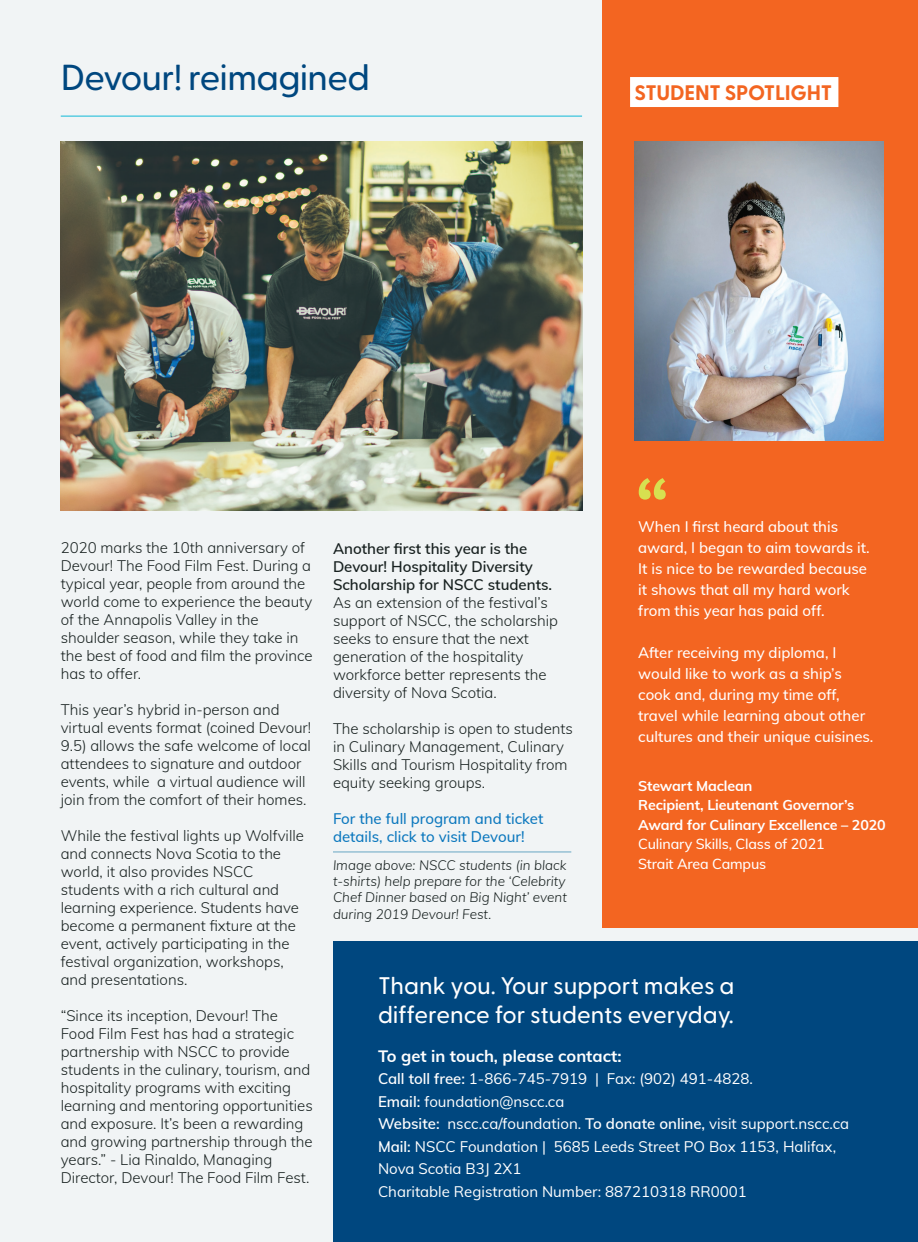
<style>
.page{position:relative;width:918px;height:1242px;background:#f1f4f5}
.page>*{position:absolute;margin:0;border:0;box-sizing:border-box;transform-origin:0 0}
.t1{font:103.5px "PT Sans";color:#d7e050}
.t2{font:500 36.15px "Greycliff CF";letter-spacing:-.02em;color:#00477f}
.t3{font:500 24px/28.8px "Greycliff CF";color:#fff}
.t4{font:700 21px "Greycliff CF";letter-spacing:-.01em;color:#f36521}
.t5{font:700 16.5px "Muli";color:#fff}
.t6{font:300 15px/18px "Muli";color:#182120}
.t7{font:500 15px/21px "Muli";color:#fff}
.t8{font:15px/22.5px "Muli";color:#fff}
.t9{font:600 15px/18px "Muli";color:#182120}
.t10{font:500 15px/18px "Muli";color:#0c78be}
.t11{font:700 14.25px/19.5px "Muli";letter-spacing:-.01em;color:#fff}
.t12{font:500 14.25px/19.5px "Muli";letter-spacing:-.01em;color:#fff}
.t13{font:italic 300 13.5px/16.2px "Muli";color:#182120;text-align:justify}
.s1{font-weight:600}
</style>
<div class="page">
<hr style="left:61px;top:116px;width:521px;height:1px;background:#29c0da">
<div style="left:333px;top:942px;width:585px;height:300px;background:#00477f"></div>
<img style="left:61px;top:141px;width:521px;height:370px">
<div style="left:602px;top:0;width:316px;height:928px;background:#f36521"></div>
<img style="left:635px;top:141px;width:249px;height:300px">
<hr style="left:333px;top:851px;width:238px;height:2px;background:#77afc9">
<div style="left:630px;top:77px;width:208px;height:30px;background:#fff"></div>
<h2 class="t2" style="left:61px;top:56px;width:311px">Devour! reimagined</h2>
<h3 class="t4" style="left:635px;top:80px;width:199px">STUDENT SPOTLIGHT</h3>
<h1 class="t1" style="left:635px;top:456px;width:37px">“</h1>
<p class="t6" style="left:61px;top:538px;width:253px">2020 marks the 10th anniversary of<br>Devour! The Food Film Fest. During a typical year, people from around the world come to experience the beauty of the Annapolis Valley in the shoulder season, while they take in the best of food and film the province has to offer.</p>
<p class="t6" style="left:61px;top:700px;width:252px">This year’s hybrid in-person and virtual events format (coined Devour!<br>9.5) allows the safe welcome of local attendees to signature and outdoor events, while a virtual audience will join from the comfort of their homes.</p>
<p class="t6" style="left:61px;top:826px;width:245px">While the festival lights up Wolfville and connects Nova Scotia to the world, it also provides NSCC students with a rich cultural and learning experience. Students have become a permanent fixture at the event, actively participating in the festival organization, workshops, and presentations.</p>
<p class="t6" style="left:61px;top:1006px;width:253px">“Since its inception, Devour! The Food Film Fest has had a strategic partnership with NSCC to provide students in the culinary, tourism, and hospitality programs with exciting learning and mentoring opportunities and exposure. It’s been a rewarding and growing partnership through the years.” - Lia Rinaldo, Managing Director, Devour! The Food Film Fest.</p>
<p class="t9" style="left:333px;top:539px;width:221px">Another first this year is the<br>Devour! Hospitality Diversity<br>Scholarship for NSCC students.</p>
<p class="t6" style="left:333px;top:593px;width:227px">As an extension of the festival’s support of NSCC, the scholarship seeks to ensure that the next generation of the hospitality workforce better represents the diversity of Nova Scotia.</p>
<p class="t6" style="left:333px;top:719px;width:241px">The scholarship is open to students in Culinary Management, Culinary<br>Skills and Tourism Hospitality from equity seeking groups.</p>
<p class="t10" style="left:333px;top:809px;width:212px">For the full program and ticket details, click to visit Devour!</p>
<p class="t13" style="left:333px;top:856px;width:235px">Image above: NSCC students (in black t-shirts) help prepare for the ‘Celebrity Chef Dinner based on Big Night’ event during 2019 Devour! Fest.</p>
<p class="t7" style="left:638px;top:515px;width:233px">When I first heard about this award, I began to aim towards it.<br>It is nice to be rewarded because it shows that all my hard work from this year has paid off.</p>
<p class="t7" style="left:638px;top:641px;width:237px">After receiving my diploma, I would like to work as a ship’s cook and, during my time off, travel while learning about other cultures and their unique cuisines.</p>
<p class="t11" style="left:638px;top:775px;width:249px">Stewart Maclean<br>Recipient, Lieutenant Governor’s<br>Award for Culinary Excellence – 2020</p>
<p class="t12" style="left:638px;top:833px;width:188px">Culinary Skills, Class of 2021<br>Strait Area Campus</p>
<h3 class="t3" style="left:378px;top:971px;width:358px">Thank you. Your support makes a difference for students everyday.</h3>
<p class="t5" style="left:378px;top:1044px;width:245px">To get in touch, please contact:</p>
<p class="t8" style="left:378px;top:1067px;width:473px"><span class="s1">Call toll free:</span> 1-866-745-7919 | Fax: (902) 491-4828.<br><span class="s1">Email:</span> foundation@nscc.ca<br><span class="s1">Website:</span> nscc.ca/foundation. <span class="s1">To donate online,</span> visit support.nscc.ca <span class="s1">Mail:</span> NSCC Foundation | 5685 Leeds Street PO Box 1153, Halifax, Nova Scotia B3J 2X1<br>Charitable Registration Number: 887210318 RR0001</p>
</div>
